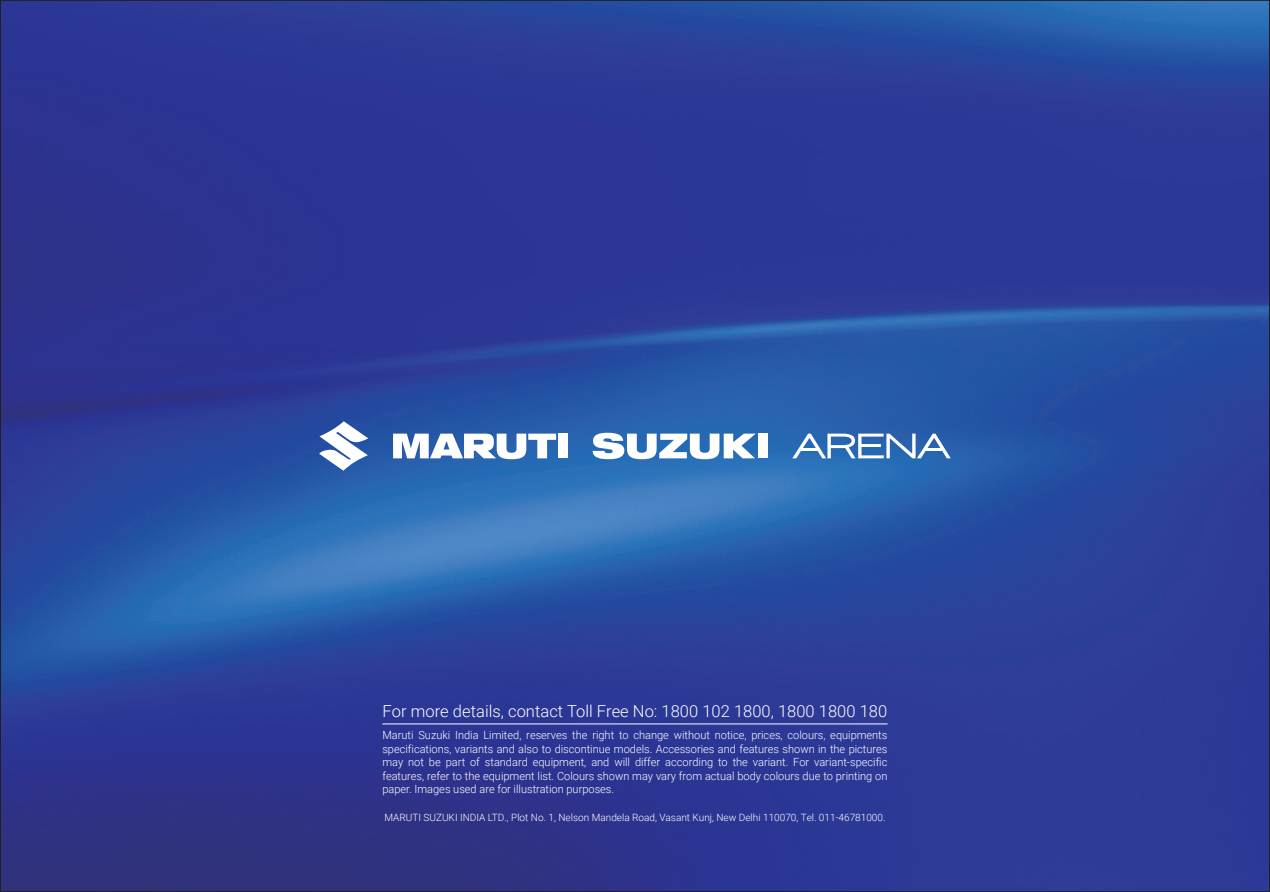
<style>
.page{position:relative;width:1270px;height:892px;background:#fff}
.page>*{position:absolute;margin:0;border:0;box-sizing:border-box;transform-origin:0 0}
.t1{font:300 16.5px "Roboto";letter-spacing:.005em;color:#fff}
.t2{font:300 11.25px/13.5px "Roboto";color:#fff;text-align:justify}
.t3{font:300 10.05px "Roboto";color:#fff}
</style>
<div class="page">
<img style="left:2px;top:2px;width:1266px;height:888px">
<hr style="left:382px;top:723px;width:505px;height:1px;background:#fff">
<svg style="left:319px;top:421px;width:49px;height:50px"></svg>
<div style="left:558px;top:434px;width:10px;height:24px;background:#fff"></div>
<svg style="left:393px;top:434px;width:163px;height:25px"></svg>
<div style="left:758px;top:434px;width:9px;height:24px;background:#fff"></div>
<svg style="left:593px;top:433px;width:163px;height:26px"></svg>
<svg style="left:792px;top:434px;width:159px;height:24px"></svg>
<svg style="left:0;top:0;width:1px;height:892px"></svg>
<h1 class="t1" style="left:383px;top:699px;width:506px">For more details, contact Toll Free No: 1800 102 1800, 1800 1800 180</h1>
<p class="t2" style="left:382px;top:728px;width:507px">Maruti Suzuki India Limited, reserves the right to change without notice, prices, colours, equipments specifications, variants and also to discontinue models. Accessories and features shown in the pictures may not be part of standard equipment, and will differ according to the variant. For variant-specific features, refer to the equipment list. Colours shown may vary from actual body colours due to printing on paper. Images used are for illustration purposes.</p>
<p class="t3" style="left:384px;top:810px;width:503px">MARUTI SUZUKI INDIA LTD., Plot No. 1, Nelson Mandela Road, Vasant Kunj, New Delhi 110070, Tel. 011-46781000.</p>
</div>
